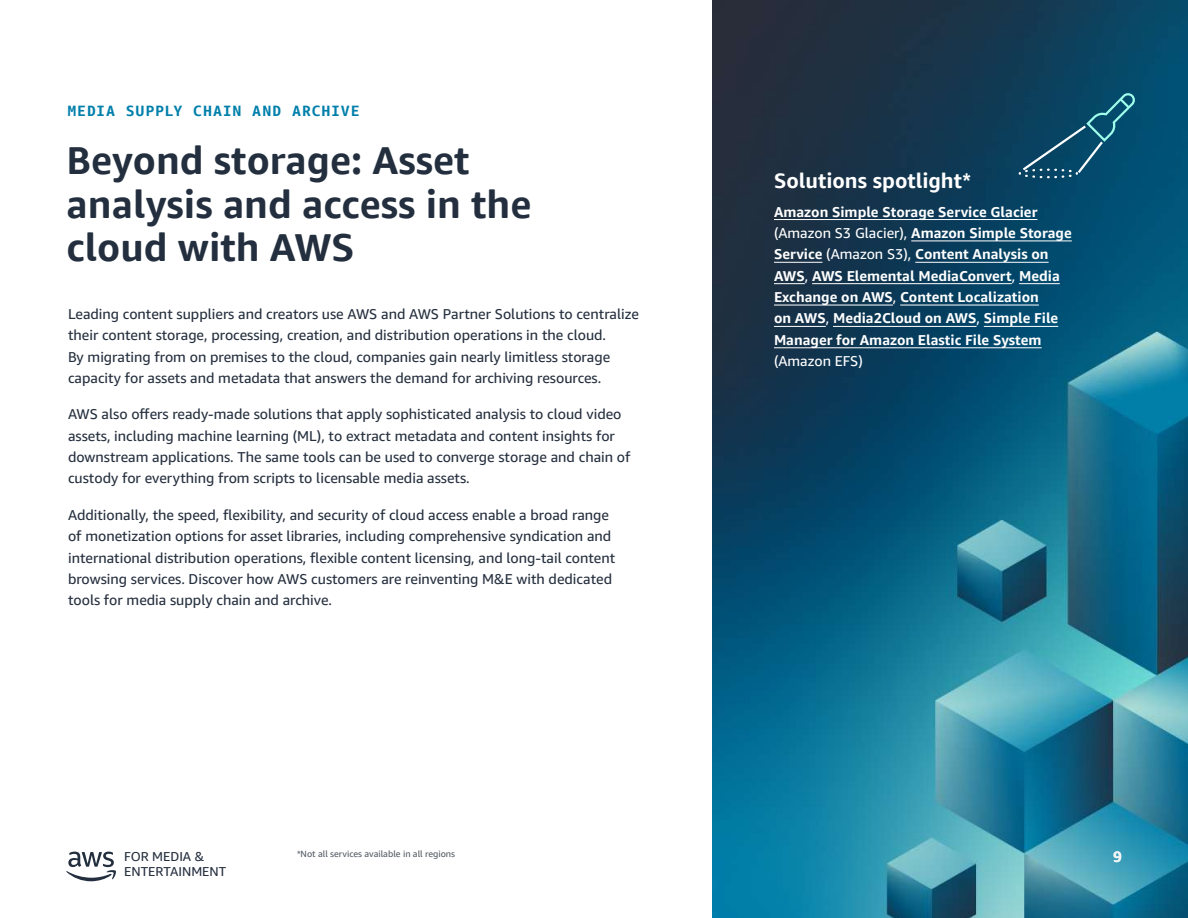
<style>
.page{position:relative;width:1188px;height:918px;background:#fff}
.page>*{position:absolute;margin:0;border:0;box-sizing:border-box;transform-origin:0 0}
.t1{font:700 39px/43.5px "Amazon Ember Display";color:#232f3e}
.t2{font:700 21px "Amazon Ember Display";color:#fff}
.t3{font:700 15px "Amazon Ember Mono";letter-spacing:.05em;color:#007faa}
.t4{font:700 15px "Amazon Ember";color:#f1f3f3}
.t5{font:14.25px/21.3px "Amazon Ember";color:#252f3e}
.t6{font:700 14.25px/21.3px "Amazon Ember";color:#fff}
.t7{font:14.25px "Amazon Ember";color:#fff}
.t8{font:13.05px "Amazon Ember Display";color:#242e3e}
.t9{font:9px "Amazon Ember";color:#545b64}
.s1{font-weight:400}
</style>
<div class="page">
<img style="left:712px;top:0;width:476px;height:918px">
<hr style="left:774px;top:219px;width:263px;height:1px;background:#fff">
<hr style="left:911px;top:241px;width:161px;height:1px;background:#fff">
<hr style="left:774px;top:262px;width:48px;height:1px;background:#fff">
<hr style="left:915px;top:262px;width:134px;height:1px;background:#fff">
<hr style="left:774px;top:283px;width:31px;height:1px;background:#fff">
<hr style="left:812px;top:283px;width:200px;height:1px;background:#fff">
<hr style="left:1019px;top:283px;width:41px;height:1px;background:#fff">
<hr style="left:774px;top:305px;width:119px;height:1px;background:#fff">
<hr style="left:900px;top:305px;width:139px;height:1px;background:#fff">
<hr style="left:774px;top:326px;width:52px;height:1px;background:#fff">
<hr style="left:833px;top:326px;width:144px;height:1px;background:#fff">
<hr style="left:984px;top:326px;width:74px;height:1px;background:#fff">
<hr style="left:774px;top:348px;width:268px;height:1px;background:#fff">
<svg style="left:1018px;top:90px;width:120px;height:89px;background:#12516f"></svg>
<svg style="left:66px;top:852px;width:50px;height:29px"></svg>
<p class="t3" style="left:67px;top:101px;width:294px">MEDIA SUPPLY CHAIN AND ARCHIVE</p>
<h1 class="t1" style="left:67px;top:139px;width:467px">Beyond storage: Asset analysis and access in the cloud with AWS</h1>
<p class="t5" style="left:68px;top:303px;width:572px">Leading content suppliers and creators use AWS and AWS Partner Solutions to centralize their content storage, processing, creation, and distribution operations in the cloud.<br>By migrating from on premises to the cloud, companies gain nearly limitless storage capacity for assets and metadata that answers the demand for archiving resources.</p>
<p class="t5" style="left:68px;top:404px;width:564px">AWS also offers ready-made solutions that apply sophisticated analysis to cloud video assets, including machine learning (ML), to extract metadata and content insights for downstream applications. The same tools can be used to converge storage and chain of custody for everything from scripts to licensable media assets.</p>
<p class="t5" style="left:68px;top:504px;width:549px">Additionally, the speed, flexibility, and security of cloud access enable a broad range of monetization options for asset libraries, including comprehensive syndication and international distribution operations, flexible content licensing, and long-tail content browsing services. Discover how AWS customers are reinventing M&amp;E with dedicated tools for media supply chain and archive.</p>
<h2 class="t2" style="left:774px;top:167px;width:199px">Solutions spotlight*</h2>
<p class="t6" style="left:774px;top:201px;width:299px">Amazon Simple Storage Service Glacier <span class="s1">(Amazon S3 Glacier),</span> Amazon Simple Storage Service <span class="s1">(Amazon S3),</span> Content Analysis on AWS<span class="s1">,</span> AWS Elemental MediaConvert<span class="s1">,</span> Media Exchange on AWS<span class="s1">,</span> Content Localization<br>on AWS<span class="s1">,</span> Media2Cloud on AWS<span class="s1">,</span> Simple File Manager for Amazon Elastic File System</p>
<p class="t7" style="left:774px;top:352px;width:90px">(Amazon EFS)</p>
<p class="t9" style="left:297px;top:848px;width:160px">*Not all services available in all regions</p>
<p class="t8" style="left:124px;top:848px;width:82px">FOR MEDIA &amp;</p>
<p class="t4" style="left:1113px;top:846px;width:10px">9</p>
<p class="t8" style="left:124px;top:864px;width:104px">ENTERTAINMENT</p>
</div>
